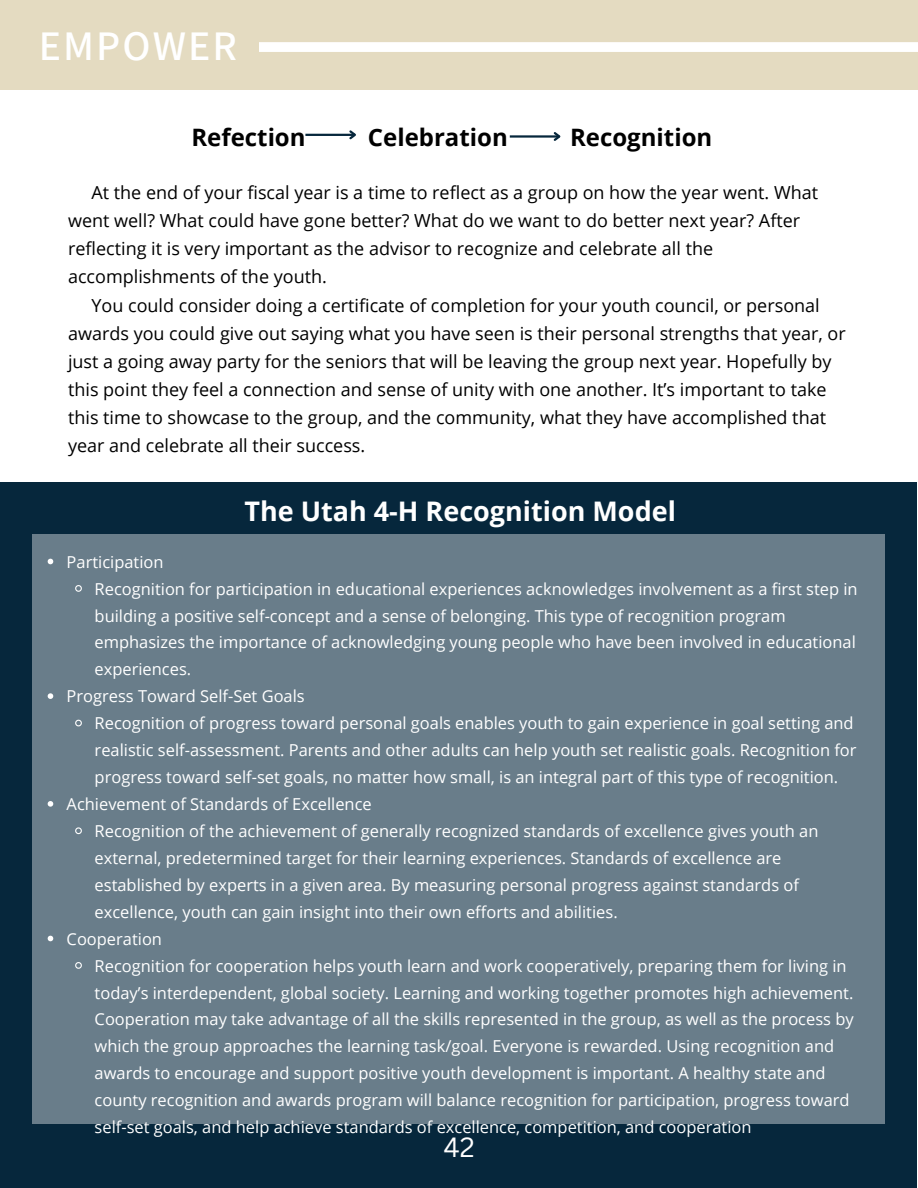
<style>
.page{position:relative;width:918px;height:1188px;background:#fff}
.page>*{position:absolute;margin:0;border:0;box-sizing:border-box;transform-origin:0 0}
.t1{font:600 42px "Assistant";letter-spacing:.05em;color:#fff}
.t2{font:700 27px "Open Sans";color:#fff}
.t3{font:27px "Canva Sans";color:#fff}
.t4{font:700 24px "Open Sans";color:#000}
.t5{font:18px/28.2px "Open Sans";color:#000}
.t6{font:16.5px "Open Sans";color:#fff}
</style>
<div class="page">
<div style="left:0;top:482px;width:917px;height:706px;background:#06273c"></div>
<hr style="left:305px;top:134px;width:50px;height:2px;background:#06273c">
<svg style="left:347px;top:130px;width:9px;height:10px"></svg>
<hr style="left:510px;top:135px;width:49px;height:3px;background:#06273c">
<svg style="left:552px;top:132px;width:9px;height:9px"></svg>
<div style="left:32px;top:534px;width:852px;height:590px;background:#697d8a"></div>
<svg style="left:48px;top:559px;width:5px;height:5px"></svg>
<svg style="left:75px;top:585px;width:7px;height:7px"></svg>
<svg style="left:48px;top:693px;width:5px;height:6px"></svg>
<svg style="left:75px;top:719px;width:7px;height:8px"></svg>
<svg style="left:48px;top:801px;width:5px;height:6px"></svg>
<svg style="left:75px;top:827px;width:7px;height:8px"></svg>
<svg style="left:48px;top:936px;width:5px;height:5px"></svg>
<svg style="left:75px;top:962px;width:7px;height:7px"></svg>
<div style="left:0;top:0;width:918px;height:90px;background:#e4dbc1"></div>
<div style="left:259px;top:42px;width:659px;height:10px;background:#fff"></div>
<h1 class="t1" style="left:39px;top:17px;width:200px">EMPOWER</h1>
<h3 class="t4" style="left:191px;top:120px;width:116px">Refection</h3>
<h3 class="t4" style="left:368px;top:120px;width:141px">Celebration</h3>
<h3 class="t4" style="left:570px;top:120px;width:144px">Recognition</h3>
<p class="t5" style="left:68px;top:178px;width:752px;text-indent:23px">At the end of your fiscal year is a time to reflect as a group on how the year went. What went well? What could have gone better? What do we want to do better next year? After reflecting it is very important as the advisor to recognize and celebrate all the accomplishments of the youth.</p>
<p class="t5" style="left:68px;top:290px;width:779px;text-indent:23px">You could consider doing a certificate of completion for your youth council, or personal awards you could give out saying what you have seen is their personal strengths that year, or just a going away party for the seniors that will be leaving the group next year. Hopefully by this point they feel a connection and sense of unity with one another. It’s important to take this time to showcase to the group, and the community, what they have accomplished that year and celebrate all their success.</p>
<h2 class="t2" style="left:244px;top:492px;width:433px">The Utah 4-H Recognition Model</h2>
<p class="t6" style="left:67px;top:550px;width:98px">Participation</p>
<p class="t6" style="left:95px;top:577px;width:765px">Recognition for participation in educational experiences acknowledges involvement as a first step in</p>
<p class="t6" style="left:95px;top:604px;width:693px">building a positive self-concept and a sense of belonging. This type of recognition program</p>
<p class="t6" style="left:95px;top:631px;width:763px">emphasizes the importance of acknowledging young people who have been involved in educational</p>
<p class="t6" style="left:95px;top:658px;width:98px">experiences.</p>
<p class="t6" style="left:67px;top:685px;width:240px">Progress Toward Self-Set Goals</p>
<p class="t6" style="left:95px;top:712px;width:761px">Recognition of progress toward personal goals enables youth to gain experience in goal setting and</p>
<p class="t6" style="left:95px;top:739px;width:764px">realistic self-assessment. Parents and other adults can help youth set realistic goals. Recognition for</p>
<p class="t6" style="left:95px;top:765px;width:745px">progress toward self-set goals, no matter how small, is an integral part of this type of recognition.</p>
<p class="t6" style="left:67px;top:792px;width:307px">Achievement of Standards of Excellence</p>
<p class="t6" style="left:95px;top:819px;width:725px">Recognition of the achievement of generally recognized standards of excellence gives youth an</p>
<p class="t6" style="left:95px;top:846px;width:688px">external, predetermined target for their learning experiences. Standards of excellence are</p>
<p class="t6" style="left:95px;top:873px;width:706px">established by experts in a given area. By measuring personal progress against standards of</p>
<p class="t6" style="left:95px;top:900px;width:525px">excellence, youth can gain insight into their own efforts and abilities.</p>
<p class="t6" style="left:67px;top:927px;width:97px">Cooperation</p>
<p class="t6" style="left:95px;top:954px;width:754px">Recognition for cooperation helps youth learn and work cooperatively, preparing them for living in</p>
<p class="t6" style="left:95px;top:981px;width:760px">today’s interdependent, global society. Learning and working together promotes high achievement.</p>
<p class="t6" style="left:95px;top:1008px;width:761px">Cooperation may take advantage of all the skills represented in the group, as well as the process by</p>
<p class="t6" style="left:95px;top:1035px;width:741px">which the group approaches the learning task/goal. Everyone is rewarded. Using recognition and</p>
<p class="t6" style="left:95px;top:1062px;width:732px">awards to encourage and support positive youth development is important. A healthy state and</p>
<p class="t6" style="left:95px;top:1089px;width:756px">county recognition and awards program will balance recognition for participation, progress toward</p>
<p class="t6" style="left:95px;top:1116px;width:658px">self-set goals, and help achieve standards of excellence, competition, and cooperation</p>
<h2 class="t3" style="left:443px;top:1128px;width:33px">42</h2>
</div>
